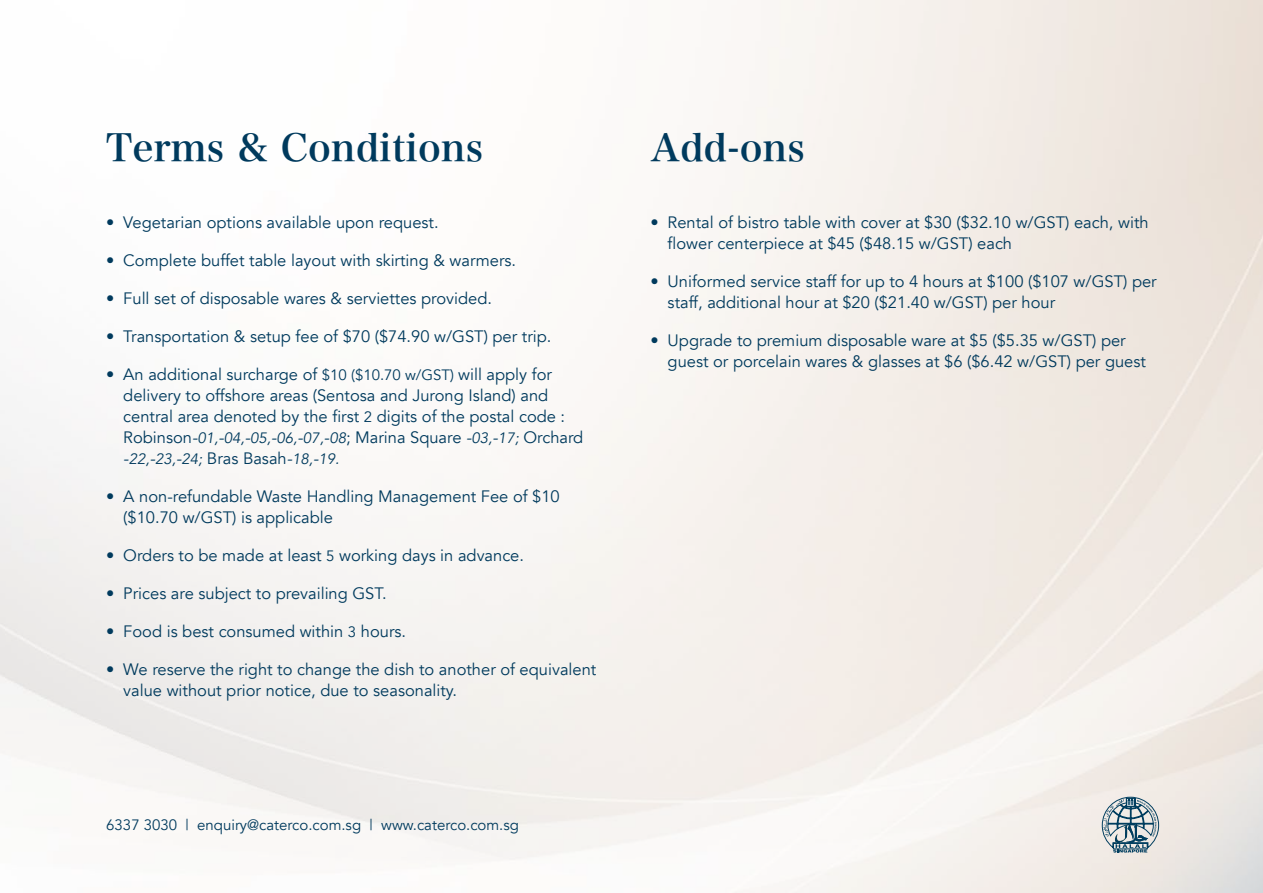
<style>
.page{position:relative;width:1263px;height:893px;background:#fff}
.page>*{position:absolute;margin:0;border:0;box-sizing:border-box;transform-origin:0 0}
.t1{font:37.5px "Hira Min Pro W6";color:#003a5d}
.t2{font:16.5px/21px "Avenir";color:#003a5d}
.t3{font:15px "Avenir";color:#003a5d}
.t4{font:italic 15px "Avenir";color:#003a5d}
.s1{font-size:15px}
.s2{font-style:italic}
.s3{font-style:italic;font-size:15px}
.s4{font-size:16.5px}
.s5{font-style:normal;font-size:16.5px}
</style>
<div class="page">
<svg style="left:1102px;top:797px;width:57px;height:56px;background:#9eafb6"></svg>
<h1 class="t1" style="left:106px;top:114px;width:379px">Terms &amp; Conditions</h1>
<h1 class="t1" style="left:651px;top:114px;width:156px">Add-ons</h1>
<p class="t2" style="left:106px;top:212px;width:334px">• Vegetarian options available upon request.</p>
<p class="t2" style="left:106px;top:250px;width:411px">• Complete buffet table layout with skirting &amp; warmers.</p>
<p class="t2" style="left:106px;top:288px;width:387px">• Full set of disposable wares &amp; serviettes provided.</p>
<p class="t2" style="left:106px;top:326px;width:447px">• Transportation &amp; setup fee of $70 ($74.90 w/GST) per trip.</p>
<p class="t2" style="left:123px;top:364px;width:461px;text-indent:-17px">• An additional surcharge of <span class="s1">$10 ($10.70 w/GST)</span> will apply for delivery to offshore areas (Sentosa and Jurong Island) and central area denoted by the first <span class="s1">2</span> digits of the postal code :<br>Robinson<span class="s2">-</span><span class="s3">01,</span><span class="s2">-</span><span class="s3">04,</span><span class="s2">-</span><span class="s3">05,</span><span class="s2">-</span><span class="s3">06,</span><span class="s2">-</span><span class="s3">07,</span><span class="s2">-</span><span class="s3">08</span>; Marina Square <span class="s2">-</span><span class="s3">03,</span><span class="s2">-</span><span class="s3">17;</span> Orchard</p>
<p class="t4" style="left:123px;top:450px;width:218px"><span class="s4">-</span>22,<span class="s4">-</span>23,<span class="s4">-</span>24; <span class="s5">Bras Basah</span><span class="s4">-</span>18,<span class="s4">-</span>19.</p>
<p class="t2" style="left:123px;top:486px;width:438px;text-indent:-17px">• A non-refundable Waste Handling Management Fee of $10 ($10.70 w/GST) is applicable</p>
<p class="t2" style="left:106px;top:545px;width:419px">• Orders to be made at least <span class="s1">5</span> working days in advance.</p>
<p class="t2" style="left:106px;top:583px;width:282px">• Prices are subject to prevailing GST.</p>
<p class="t2" style="left:106px;top:621px;width:301px">• Food is best consumed within <span class="s1">3</span> hours.</p>
<p class="t2" style="left:123px;top:659px;width:474px;text-indent:-17px">• We reserve the right to change the dish to another of equivalent value without prior notice, due to seasonality.</p>
<p class="t3" style="left:106px;top:816px;width:414px">6337 3030 | enquiry@caterco.com.sg | www.caterco.com.sg</p>
<p class="t2" style="left:668px;top:212px;width:482px;text-indent:-17px">• Rental of bistro table with cover at $30 ($32.10 w/GST) each, with flower centerpiece at $45 ($48.15 w/GST) each</p>
<p class="t2" style="left:668px;top:271px;width:491px;text-indent:-17px">• Uniformed service staff for up to 4 hours at $100 ($107 w/GST) per staff, additional hour at $20 ($21.40 w/GST) per hour</p>
<p class="t2" style="left:668px;top:330px;width:480px;text-indent:-17px">• Upgrade to premium disposable ware at $5 ($5.35 w/GST) per guest or porcelain wares &amp; glasses at $6 ($6.42 w/GST) per guest</p>
</div>
